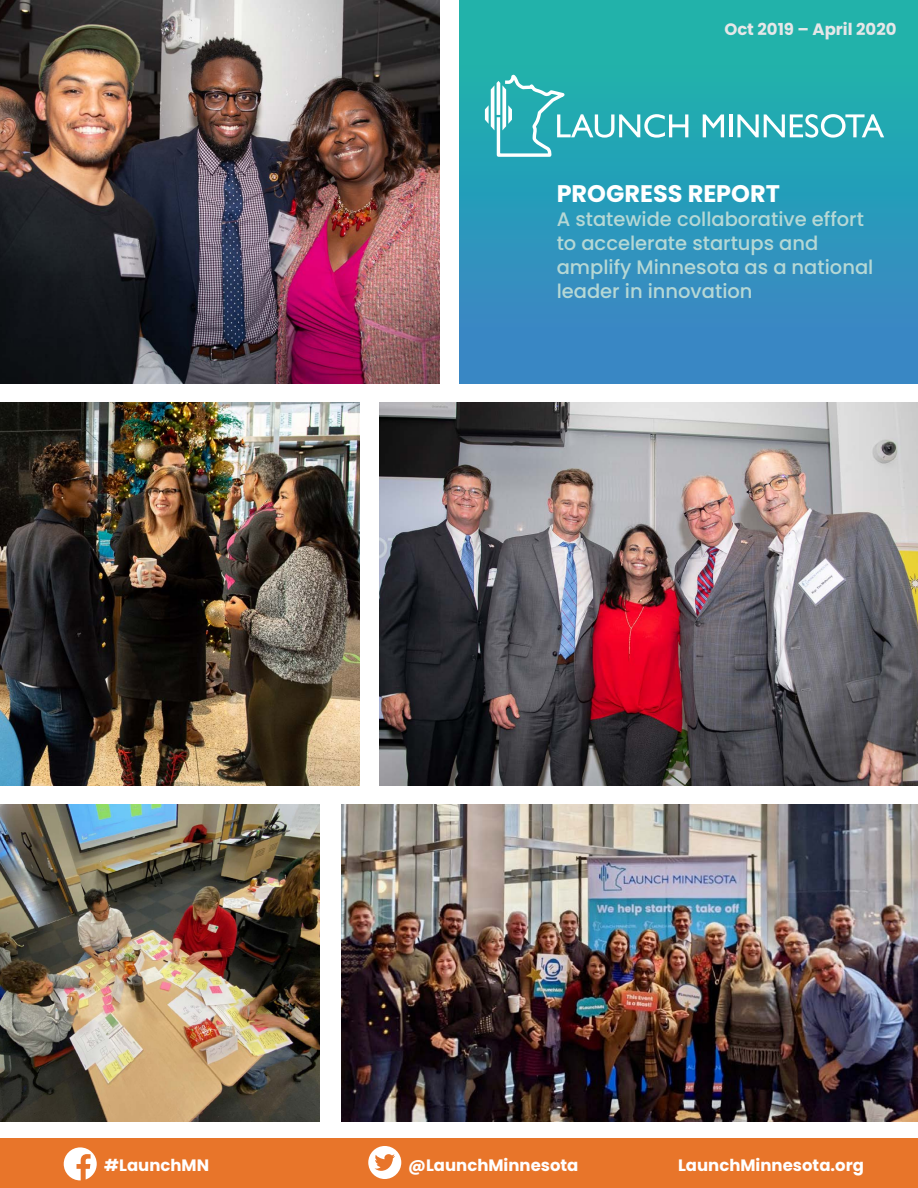
<style>
.page{position:relative;width:918px;height:1188px;background:#fff}
.page>*{position:absolute;margin:0;border:0;box-sizing:border-box;transform-origin:0 0}
.t1{font:700 24px "Poppins";color:#fff}
.t2{font:500 19.5px/24px "Poppins";color:#b6d8d5}
.t3{font:700 16.5px "Poppins";color:#fff}
.t4{font:700 16.5px "Poppins";color:#e6e7e8}
</style>
<div class="page">
<div style="left:459px;top:0;width:459px;height:384px;background:linear-gradient(to bottom,#1bb8a8,#3a82c8)"></div>
<hr style="left:729px;top:114px;width:3px;height:23px;background:#fff">
<svg style="left:703px;top:114px;width:21px;height:23px"></svg>
<svg style="left:485px;top:75px;width:203px;height:82px;background:#41b6bb"></svg>
<svg style="left:737px;top:114px;width:147px;height:24px"></svg>
<img style="left:0;top:0;width:440px;height:384px">
<img style="left:0;top:402px;width:359px;height:384px">
<img style="left:380px;top:402px;width:538px;height:384px">
<img style="left:341px;top:804px;width:577px;height:317px">
<img style="left:0;top:804px;width:320px;height:317px">
<div style="left:0;top:1138px;width:918px;height:50px;background:#e8752a"></div>
<svg style="left:64px;top:1147px;width:33px;height:33px"></svg>
<svg style="left:368px;top:1146px;width:33px;height:33px"></svg>
<p class="t4" style="left:724px;top:19px;width:174px">Oct 2019 – April 2020</p>
<h1 class="t1" style="left:557px;top:180px;width:225px">PROGRESS REPORT</h1>
<p class="t2" style="left:557px;top:207px;width:318px">A statewide collaborative effort to accelerate startups and amplify Minnesota as a national leader in innovation</p>
<p class="t3" style="left:104px;top:1156px;width:106px">#LaunchMN</p>
<p class="t3" style="left:408px;top:1156px;width:172px">@LaunchMinnesota</p>
<p class="t3" style="left:678px;top:1156px;width:187px">LaunchMinnesota.org</p>
</div>
